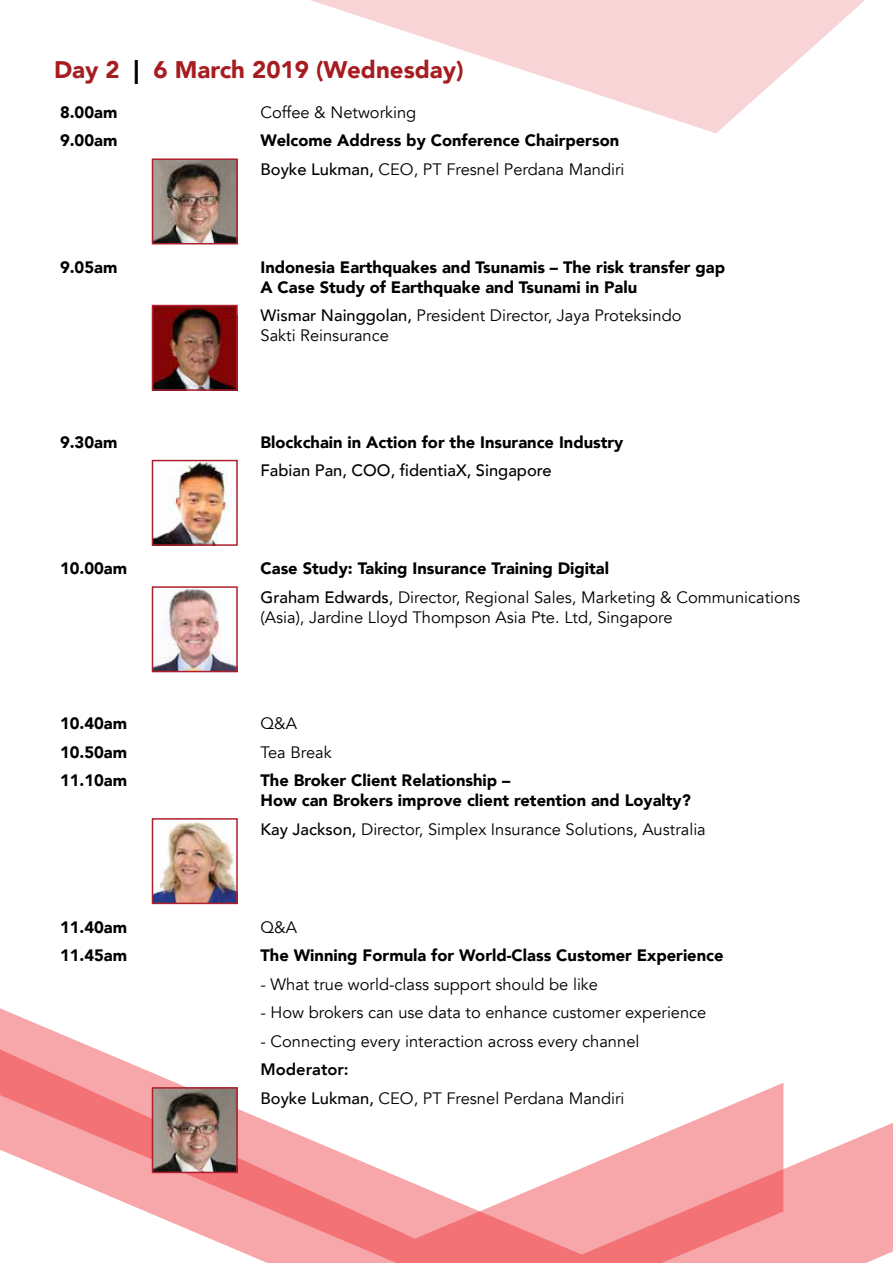
<style>
.page{position:relative;width:893px;height:1263px;background:#fff}
.page>*{position:absolute;margin:0;border:0;box-sizing:border-box;transform-origin:0 0}
.t1{font:900 24px "Avenir";color:#a71c20}
.t2{font:16.5px/28.5px "Avenir";color:#000}
.t3{font:900 16.5px/19.8px "Avenir";color:#000}
.t4{font:500 16.5px "Avenir";color:#000}
.s1{color:#000}
.s2{font-weight:500}
.s3{font-weight:400}
.s4{font-weight:900}
.s5{font-weight:800}
</style>
<div class="page">
<svg style="left:0;top:1008px;width:893px;height:255px"></svg>
<svg style="left:310px;top:0;width:555px;height:133px"></svg>
<img style="left:155px;top:161px;width:80px;height:80px">
<div style="left:152px;top:158px;width:86px;height:86px;border:2px solid #b01f2e"></div>
<img style="left:155px;top:308px;width:80px;height:80px">
<div style="left:152px;top:305px;width:86px;height:86px;border:2px solid #b01f2e"></div>
<img style="left:155px;top:463px;width:73px;height:80px">
<div style="left:152px;top:460px;width:86px;height:86px;border:2px solid #b01f2e"></div>
<img style="left:155px;top:589px;width:80px;height:80px">
<div style="left:152px;top:586px;width:86px;height:86px;border:2px solid #b01f2e"></div>
<img style="left:155px;top:821px;width:80px;height:80px">
<div style="left:152px;top:818px;width:86px;height:86px;border:2px solid #b01f2e"></div>
<img style="left:155px;top:1090px;width:80px;height:80px">
<div style="left:152px;top:1087px;width:86px;height:86px;border:2px solid #b01f2e"></div>
<h1 class="t1" style="left:54px;top:49px;width:411px">Day 2 <span class="s1">|</span> 6 March 2019 (Wednesday)</h1>
<p class="t3" style="left:60px;top:102px;width:59px">8.00am</p>
<p class="t2" style="left:260px;top:98px;width:157px">Coffee &amp; Networking</p>
<p class="t3" style="left:60px;top:130px;width:59px">9.00am</p>
<p class="t3" style="left:260px;top:126px;width:366px;line-height:28.5px">Welcome Address by Conference Chairperson<br><span class="s2">Boyke Lukman,</span> <span class="s3">CEO, PT Fresnel Perdana Mandiri</span></p>
<p class="t3" style="left:60px;top:257px;width:59px">9.05am</p>
<p class="t3" style="left:260px;top:257px;width:466px">Indonesia Earthquakes and Tsunamis – The risk transfer gap<br>A Case Study of Earthquake and Tsunami in Palu</p>
<p class="t2" style="left:260px;top:306px;width:423px;line-height:19.8px"><span class="s2">Wismar Nainggolan,</span> President Director, Jaya Proteksindo<br>Sakti Reinsurance</p>
<p class="t3" style="left:60px;top:432px;width:59px">9.30am</p>
<p class="t3" style="left:260px;top:432px;width:364px">Blockchain in Action for the Insurance Industry</p>
<p class="t4" style="left:260px;top:456px;width:293px">Fabian Pan, COO, fidentiaX, Singapore</p>
<p class="t3" style="left:60px;top:558px;width:69px">10.00am</p>
<p class="t2" style="left:260px;top:555px;width:541px"><span class="s4">Case Study: Taking Insurance Training Digital<br></span><span class="s2">Graham Edwards</span>, Director, Regional Sales, Marketing &amp; Communications</p>
<p class="t2" style="left:260px;top:603px;width:413px">(Asia), Jardine Lloyd Thompson Asia Pte. Ltd, Singapore</p>
<p class="t3" style="left:60px;top:713px;width:69px">10.40am</p>
<p class="t2" style="left:260px;top:710px;width:38px">Q&amp;A</p>
<p class="t3" style="left:60px;top:742px;width:69px">10.50am</p>
<p class="t2" style="left:260px;top:738px;width:73px">Tea Break</p>
<p class="t3" style="left:60px;top:770px;width:69px">11.10am</p>
<p class="t3" style="left:260px;top:770px;width:432px">The Broker Client Relationship –<br>How can Brokers improve client retention and Loyalty?</p>
<p class="t2" style="left:260px;top:815px;width:447px"><span class="s2">Kay Jackson,</span> Director, Simplex Insurance Solutions, Australia</p>
<p class="t3" style="left:60px;top:916px;width:69px">11.40am</p>
<p class="t2" style="left:260px;top:913px;width:38px">Q&amp;A</p>
<p class="t3" style="left:60px;top:945px;width:69px">11.45am</p>
<p class="t3" style="left:260px;top:945px;width:465px">The Winning Formula for World-Class Customer Experience</p>
<p class="t2" style="left:260px;top:970px;width:339px">- What true world-class support should be like</p>
<p class="t2" style="left:260px;top:998px;width:447px">- How brokers can use data to enhance customer experience</p>
<p class="t2" style="left:260px;top:1027px;width:380px">- Connecting every interaction across every channel</p>
<p class="t2" style="left:260px;top:1055px;width:366px"><span class="s5">Moderator:<br></span><span class="s2">Boyke Lukman,</span> CEO, PT Fresnel Perdana Mandiri</p>
</div>
